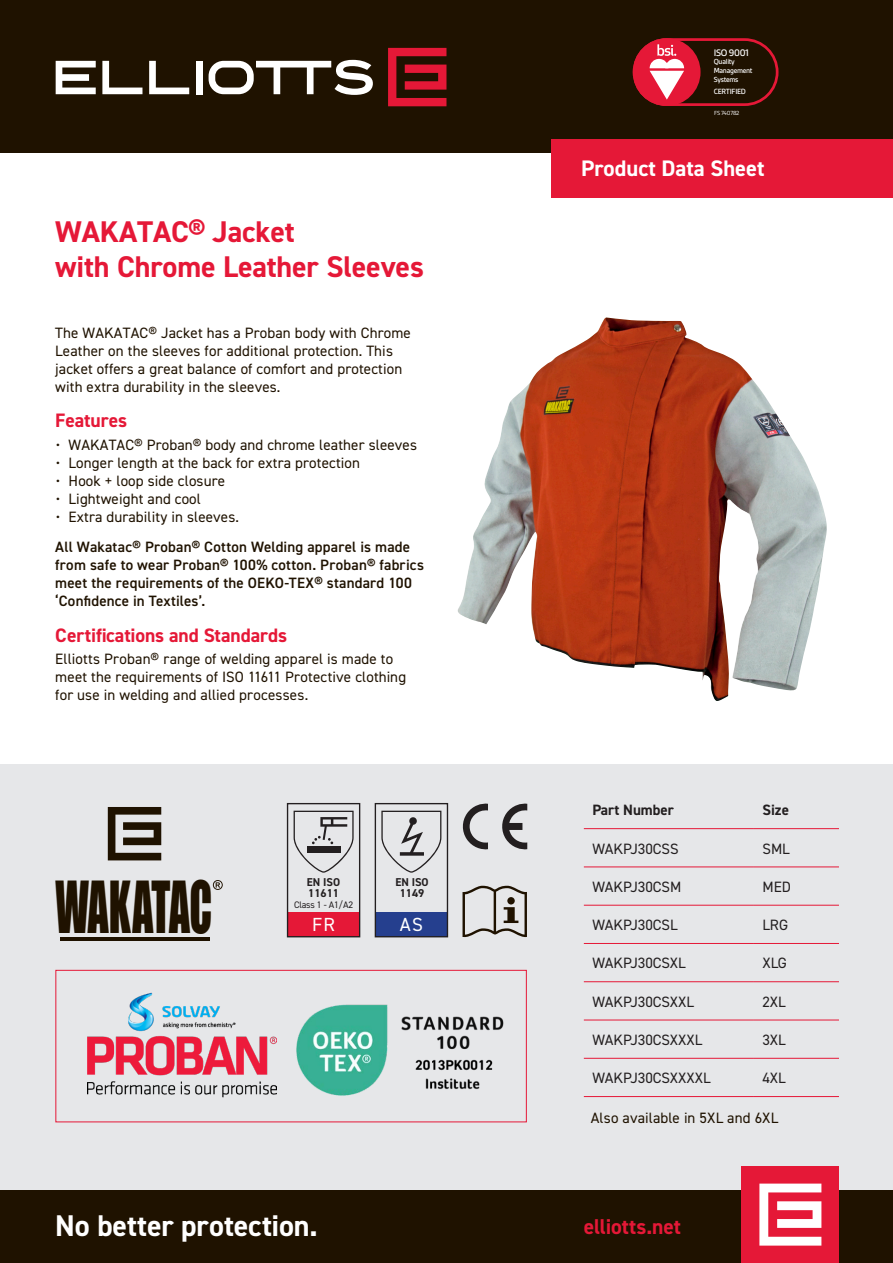
<style>
.page{position:relative;width:893px;height:1263px;background:#fff}
.page>*{position:absolute;margin:0;border:0;box-sizing:border-box;transform-origin:0 0}
.t1{font:65.85px "Impact";letter-spacing:-.02em;color:#1f1200;scale:.62 1}
.Heading{font:700 30px/35.8px "DIN2014";letter-spacing:-.005em;color:#e51837}
.t2{font:700 30px "DIN2014";letter-spacing:-.005em;color:#fff}
.t3{font:700 22.5px "DIN2014";color:#fff}
.t4{font:700 21.45px "DIN2014";letter-spacing:-.005em;color:#e51837}
.Subhead_2{font:700 19.5px "DIN2014";letter-spacing:-.005em;color:#e51837}
.Heading-2{font:700 19.5px "DIN2014";letter-spacing:-.005em;color:#e51837}
.t5{font:19.05px "DIN2014";color:#fff}
.Heading-3{font:15px/18px "DIN2014";letter-spacing:.01em;color:#1f1200}
.Body{font:600 15px/18px "DIN2014";letter-spacing:.015em;color:#1f1200}
.Body-2{font:15px/18px "DIN2014";letter-spacing:.01em;color:#1f1200}
.Table_Body{font:15px "DIN2014";color:#231f20}
.Table_Heading{font:700 15px "DIN2014";color:#231f20}
.t6{font:700 11.4px/11.4px "DIN2014";color:#231f20;text-align:center}
.t7{font:500 10.2px "Gesta";letter-spacing:-.035em;color:#fff}
.t8{font:9.45px "DIN2014";letter-spacing:-.02em;color:#231f20}
.t9{font:500 8.1px "Gesta";letter-spacing:-.035em;color:#fff}
.t10{font:500 7.95px/8.6px "Gesta";letter-spacing:-.035em;color:#fff}
.t11{font:6.3px "Gesta";letter-spacing:-.035em;color:#fff}
</style>
<div class="page">
<div style="left:0;top:0;width:893px;height:153px;background:#1f1200"></div>
<div style="left:0;top:1189px;width:893px;height:74px;background:#1f1200"></div>
<div style="left:0;top:764px;width:893px;height:425px;background:#e6e7e9"></div>
<svg style="left:108px;top:807px;width:53px;height:53px"></svg>
<svg style="left:213px;top:880px;width:10px;height:10px"></svg>
<hr style="left:60px;top:937px;width:149px;height:4px;background:#1f1200">
<img style="left:87px;top:992px;width:190px;height:105px">
<div style="left:55px;top:970px;width:472px;height:152px;border:1px solid #e51837"></div>
<hr style="left:584px;top:866px;width:170px;height:1px;background:#e51837">
<hr style="left:754px;top:866px;width:85px;height:1px;background:#e51837">
<hr style="left:584px;top:905px;width:170px;height:1px;background:#e51837">
<hr style="left:754px;top:905px;width:85px;height:1px;background:#e51837">
<hr style="left:584px;top:943px;width:170px;height:1px;background:#e51837">
<hr style="left:754px;top:943px;width:85px;height:1px;background:#e51837">
<hr style="left:584px;top:981px;width:170px;height:1px;background:#e51837">
<hr style="left:754px;top:981px;width:85px;height:1px;background:#e51837">
<hr style="left:584px;top:1020px;width:170px;height:1px;background:#e51837">
<hr style="left:754px;top:1020px;width:85px;height:1px;background:#e51837">
<hr style="left:584px;top:1058px;width:170px;height:1px;background:#e51837">
<hr style="left:754px;top:1058px;width:85px;height:1px;background:#e51837">
<hr style="left:584px;top:828px;width:170px;height:1px;background:#e51837">
<hr style="left:754px;top:828px;width:85px;height:1px;background:#e51837">
<hr style="left:584px;top:1096px;width:170px;height:1px;background:#e51837">
<hr style="left:754px;top:1096px;width:85px;height:1px;background:#e51837">
<img style="left:457px;top:317px;width:370px;height:384px">
<div style="left:551px;top:139px;width:342px;height:59px;background:#e51837"></div>
<svg style="left:388px;top:48px;width:58px;height:58px"></svg>
<div style="left:196px;top:61px;width:6px;height:33px;background:#fff"></div>
<svg style="left:209px;top:60px;width:164px;height:35px"></svg>
<svg style="left:56px;top:61px;width:40px;height:33px"></svg>
<svg style="left:102px;top:61px;width:40px;height:33px"></svg>
<svg style="left:149px;top:61px;width:40px;height:33px"></svg>
<div style="left:741px;top:1166px;width:98px;height:97px;background:#e51837"></div>
<svg style="left:759px;top:1183px;width:62px;height:62px"></svg>
<svg style="left:633px;top:38px;width:145px;height:68px"></svg>
<img style="left:296px;top:1004px;width:208px;height:92px">
<svg style="left:502px;top:803px;width:25px;height:47px"></svg>
<svg style="left:462px;top:803px;width:26px;height:47px"></svg>
<svg style="left:462px;top:886px;width:65px;height:51px"></svg>
<div style="left:507px;top:897px;width:8px;height:7px;background:#1f1200;border-radius:50%"></div>
<div style="left:376px;top:912px;width:71px;height:25px;background:#253f8e"></div>
<div style="left:375px;top:803px;width:73px;height:134px;border:1px solid #231f20"></div>
<svg style="left:381px;top:811px;width:60px;height:62px"></svg>
<div style="left:288px;top:912px;width:72px;height:25px;background:#e51837"></div>
<div style="left:287px;top:803px;width:73px;height:134px;border:1px solid #231f20"></div>
<svg style="left:294px;top:811px;width:60px;height:62px"></svg>
<p class="t7" style="left:714px;top:47px;width:37px">ISO 9001</p>
<p class="t10" style="left:714px;top:58px;width:40px">Quality<br>Management<br>Systems</p>
<p class="t9" style="left:714px;top:87px;width:34px">CERTIFIED</p>
<p class="t11" style="left:714px;top:109px;width:27px">FS 740782</p>
<p class="Heading" style="left:55px;top:213px;width:370px">WAKATAC® Jacket<br>with Chrome Leather Sleeves</p>
<p class="Heading-3" style="left:55px;top:324px;width:357px">The WAKATAC® Jacket has a Proban body with Chrome Leather on the sleeves for additional protection. This jacket offers a great balance of comfort and protection with extra durability in the sleeves.</p>
<p class="Heading-2" style="left:55px;top:408px;width:74px">Features</p>
<p class="Heading-3" style="left:56px;top:435px;width:363px">• WAKATAC® Proban® body and chrome leather sleeves</p>
<p class="Heading-3" style="left:56px;top:453px;width:306px">• Longer length at the back for extra protection</p>
<p class="Heading-3" style="left:56px;top:471px;width:171px">• Hook + loop side closure</p>
<p class="Heading-3" style="left:56px;top:489px;width:147px">• Lightweight and cool</p>
<p class="Heading-3" style="left:56px;top:507px;width:185px">• Extra durability in sleeves.</p>
<p class="Body" style="left:55px;top:538px;width:370px">All Wakatac® Proban® Cotton Welding apparel is made from safe to wear Proban® 100% cotton. Proban® fabrics meet the requirements of the OEKO-TEX® standard 100 ‘Confidence in Textiles’.</p>
<p class="Subhead_2" style="left:55px;top:622px;width:234px">Certifications and Standards</p>
<p class="Body-2" style="left:55px;top:649px;width:352px">Elliotts Proban® range of welding apparel is made to meet the requirements of ISO 11611 Protective clothing for use in welding and allied processes.</p>
<h1 class="t1" style="left:56px;top:856px;width:254px">WAKATAC</h1>
<p class="t6" style="left:307px;top:876px;width:35px;text-align:left">EN ISO<br>11611</p>
<p class="t8" style="left:294px;top:899px;width:60px">Class 1 - A1/A2</p>
<p class="t5" style="left:312px;top:913px;width:24px">FR</p>
<p class="t6" style="left:395px;top:876px;width:35px">EN ISO<br>1149</p>
<p class="t5" style="left:400px;top:913px;width:25px">AS</p>
<h3 class="t3" style="left:581px;top:154px;width:185px">Product Data Sheet</h3>
<p class="Table_Heading" style="left:592px;top:800px;width:83px">Part Number</p>
<p class="Table_Heading" style="left:762px;top:800px;width:28px">Size</p>
<p class="Table_Body" style="left:592px;top:839px;width:88px">WAKPJ30CSS</p>
<p class="Table_Body" style="left:762px;top:839px;width:29px">SML</p>
<p class="Table_Body" style="left:592px;top:877px;width:91px">WAKPJ30CSM</p>
<p class="Table_Body" style="left:762px;top:877px;width:30px">MED</p>
<p class="Table_Body" style="left:592px;top:916px;width:87px">WAKPJ30CSL</p>
<p class="Table_Body" style="left:762px;top:916px;width:27px">LRG</p>
<p class="Table_Body" style="left:592px;top:954px;width:95px">WAKPJ30CSXL</p>
<p class="Table_Body" style="left:762px;top:954px;width:26px">XLG</p>
<p class="Table_Body" style="left:592px;top:992px;width:103px">WAKPJ30CSXXL</p>
<p class="Table_Body" style="left:762px;top:992px;width:25px">2XL</p>
<p class="Table_Body" style="left:592px;top:1030px;width:111px">WAKPJ30CSXXXL</p>
<p class="Table_Body" style="left:762px;top:1030px;width:25px">3XL</p>
<p class="Table_Body" style="left:592px;top:1069px;width:120px">WAKPJ30CSXXXXL</p>
<p class="Table_Body" style="left:762px;top:1069px;width:25px">4XL</p>
<p class="Body-2" style="left:591px;top:1108px;width:189px">Also available in 5XL and 6XL</p>
<h2 class="t2" style="left:55px;top:1206px;width:264px">No better protection.</h2>
<h3 class="t4" style="left:584px;top:1213px;width:99px">elliotts.net</h3>
</div>
